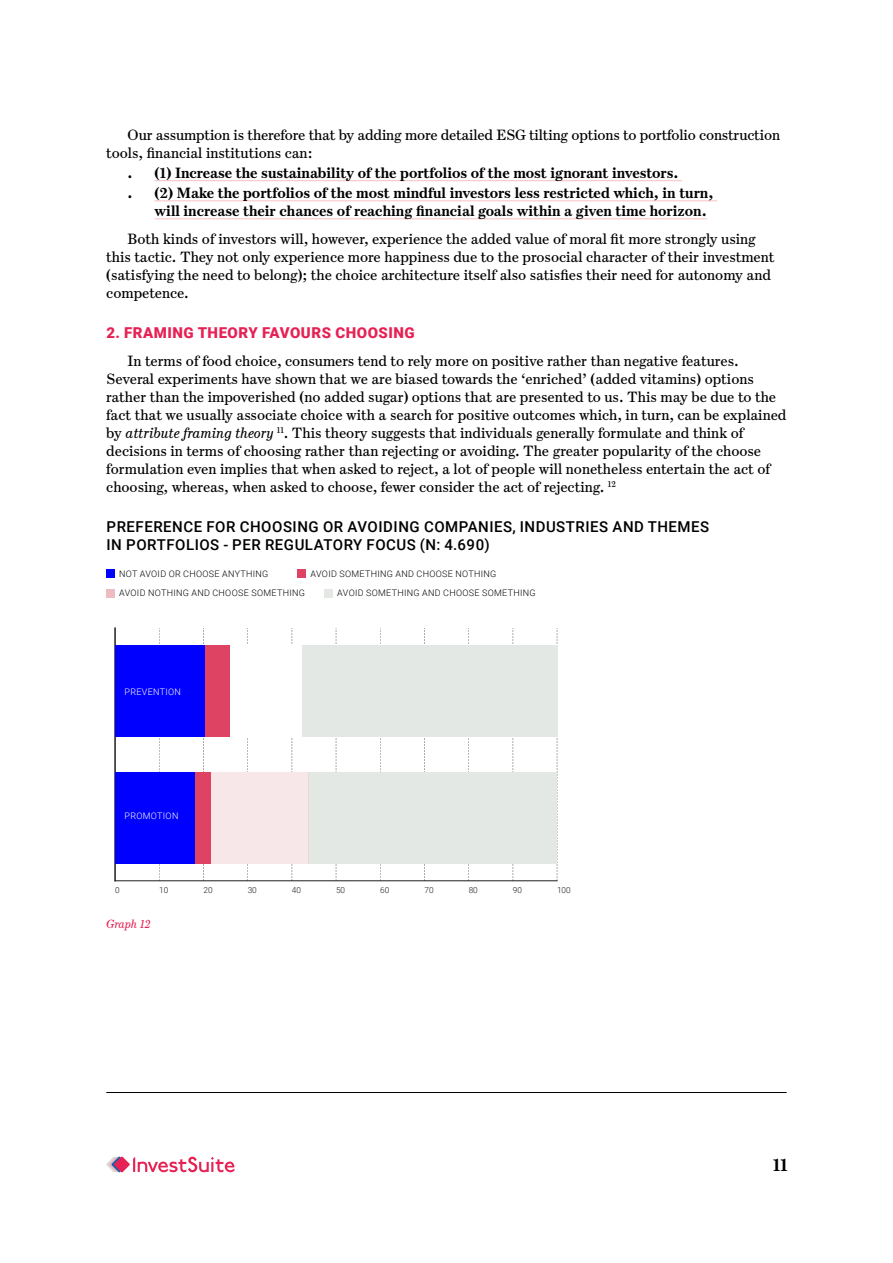
<style>
.page{position:relative;width:893px;height:1263px;background:#fff}
.page>*{position:absolute;margin:0;border:0;box-sizing:border-box;transform-origin:0 0}
.t1{font:700 18px "Escrow Text";color:#000}
.t2{font:15px/18px "Escrow Text";color:#000}
.t3{font:700 15px/18px "Escrow Text";color:#000}
.t4{font:500 15px/18px "Roboto";letter-spacing:.035em;color:#000}
.t5{font:900 15px "Roboto";letter-spacing:.035em;color:#e62154}
.t6{font:italic 12px "Escrow Text";color:#e62154}
.t7{font:300 9px "Roboto";letter-spacing:.035em;color:#000}
.t8{font:300 9px "Roboto";letter-spacing:.035em;color:#fff}
.t9{font:300 8.25px "Roboto";color:#1d1d1b}
.s1{font-style:italic}
</style>
<div class="page">
<hr style="left:155px;top:180px;width:527px;height:1px;background:#f7c0c1">
<hr style="left:155px;top:200px;width:562px;height:1px;background:#f7c0c1">
<hr style="left:155px;top:218px;width:552px;height:1px;background:#f7c0c1">
<hr style="left:115px;top:880px;width:442px;height:1px;background:#1d1d1b">
<svg style="left:159px;top:628px;width:1px;height:253px"></svg>
<svg style="left:203px;top:628px;width:1px;height:253px"></svg>
<svg style="left:247px;top:628px;width:1px;height:253px"></svg>
<svg style="left:292px;top:628px;width:1px;height:253px"></svg>
<svg style="left:336px;top:628px;width:1px;height:253px"></svg>
<svg style="left:380px;top:628px;width:1px;height:253px"></svg>
<svg style="left:424px;top:628px;width:1px;height:253px"></svg>
<svg style="left:468px;top:628px;width:1px;height:253px"></svg>
<svg style="left:513px;top:628px;width:1px;height:253px"></svg>
<svg style="left:557px;top:628px;width:1px;height:253px"></svg>
<hr style="left:115px;top:628px;width:1px;height:253px;background:#1d1d1b">
<div style="left:230px;top:646px;width:72px;height:91px;background:#fff"></div>
<div style="left:302px;top:646px;width:255px;height:91px;background:#e4e8e5"></div>
<div style="left:308px;top:772px;width:249px;height:91px;background:#e4e8e5"></div>
<div style="left:204px;top:646px;width:26px;height:91px;background:#de4364"></div>
<div style="left:195px;top:772px;width:16px;height:91px;background:#de4364"></div>
<div style="left:115px;top:646px;width:89px;height:91px;background:#00f"></div>
<div style="left:115px;top:772px;width:80px;height:91px;background:#00f"></div>
<div style="left:211px;top:772px;width:97px;height:91px;background:#f8e7e9"></div>
<div style="left:298px;top:570px;width:8px;height:8px;background:#de4364"></div>
<div style="left:106px;top:570px;width:9px;height:8px;background:#00f"></div>
<div style="left:106px;top:589px;width:9px;height:8px;background:#edbbc2"></div>
<div style="left:324px;top:589px;width:9px;height:8px;background:#e4e8e4"></div>
<hr style="left:106px;top:1092px;width:681px;height:1px;background:#000">
<svg style="left:106px;top:1157px;width:128px;height:15px"></svg>
<p class="t2" style="left:106px;top:125px;width:675px;text-indent:21px">Our assumption is therefore that by adding more detailed ESG tilting options to portfolio construction tools, financial institutions can:</p>
<p class="t3" style="left:128px;top:163px;width:7px">.</p>
<p class="t3" style="left:155px;top:163px;width:525px">(1) Increase the sustainability of the portfolios of the most ignorant investors.</p>
<p class="t3" style="left:128px;top:183px;width:7px">.</p>
<p class="t3" style="left:155px;top:183px;width:560px">(2) Make the portfolios of the most mindful investors less restricted which, in turn, will increase their chances of reaching financial goals within a given time horizon.</p>
<p class="t2" style="left:106px;top:230px;width:670px;text-indent:21px">Both kinds of investors will, however, experience the added value of moral fit more strongly using this tactic. They not only experience more happiness due to the prosocial character of their investment (satisfying the need to belong); the choice architecture itself also satisfies their need for autonomy and competence.</p>
<p class="t5" style="left:107px;top:322px;width:310px">2. FRAMING THEORY FAVOURS CHOOSING</p>
<p class="t2" style="left:106px;top:352px;width:682px;text-indent:21px">In terms of food choice, consumers tend to rely more on positive rather than negative features.<br>Several experiments have shown that we are biased towards the ‘enriched’ (added vitamins) options rather than the impoverished (no added sugar) options that are presented to us. This may be due to the fact that we usually associate choice with a search for positive outcomes which, in turn, can be explained by <span class="s1">attribute framing theory</span> <sup>11</sup>. This theory suggests that individuals generally formulate and think of decisions in terms of choosing rather than rejecting or avoiding. The greater popularity of the choose formulation even implies that when asked to reject, a lot of people will nonetheless entertain the act of choosing, whereas, when asked to choose, fewer consider the act of rejecting. <sup>12</sup></p>
<p class="t4" style="left:107px;top:517px;width:604px">PREFERENCE FOR CHOOSING OR AVOIDING COMPANIES, INDUSTRIES AND THEMES<br>IN PORTFOLIOS - PER REGULATORY FOCUS (N: 4.690)</p>
<p class="t7" style="left:119px;top:568px;width:151px">NOT AVOID OR CHOOSE ANYTHING</p>
<p class="t7" style="left:311px;top:568px;width:187px">AVOID SOMETHING AND CHOOSE NOTHING</p>
<p class="t7" style="left:119px;top:587px;width:187px">AVOID NOTHING AND CHOOSE SOMETHING</p>
<p class="t7" style="left:337px;top:587px;width:200px">AVOID SOMETHING AND CHOOSE SOMETHING</p>
<p class="t8" style="left:125px;top:685px;width:58px">PREVENTION</p>
<p class="t8" style="left:125px;top:810px;width:55px">PROMOTION</p>
<p class="t9" style="left:115px;top:884px;width:6px">0</p>
<p class="t9" style="left:159px;top:884px;width:11px">10</p>
<p class="t9" style="left:203px;top:884px;width:11px">20</p>
<p class="t9" style="left:248px;top:884px;width:11px">30</p>
<p class="t9" style="left:292px;top:884px;width:11px">40</p>
<p class="t9" style="left:336px;top:884px;width:11px">50</p>
<p class="t9" style="left:380px;top:884px;width:11px">60</p>
<p class="t9" style="left:424px;top:884px;width:11px">70</p>
<p class="t9" style="left:469px;top:884px;width:11px">80</p>
<p class="t9" style="left:513px;top:884px;width:11px">90</p>
<p class="t9" style="left:557px;top:884px;width:15px">100</p>
<p class="t6" style="left:106px;top:916px;width:46px">Graph 12</p>
<p class="t1" style="left:773px;top:1153px;width:16px">11</p>
</div>
